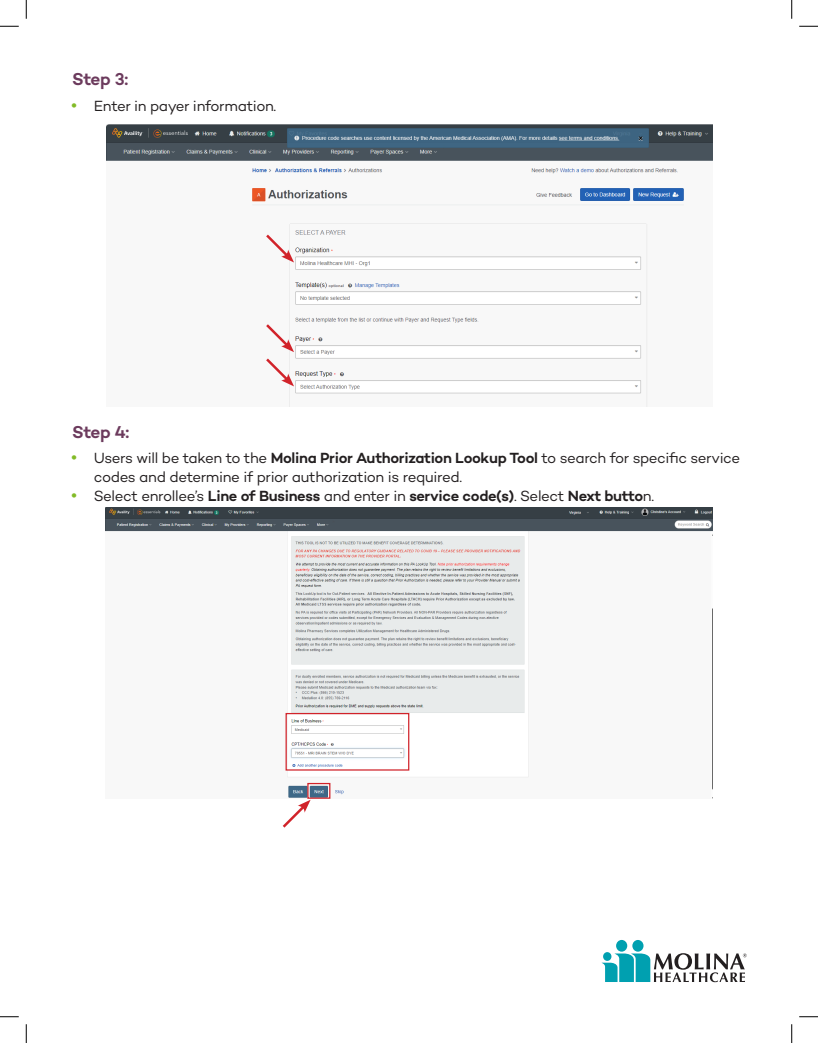
<style>
.page{position:relative;width:818px;height:1043px;background:#fff}
.page>*{position:absolute;margin:0;border:0;box-sizing:border-box;transform-origin:0 0}
.t1{font:600 17.5px "Campton";letter-spacing:-.035em;color:#6c3b5d}
.t2{font:15px/18.8px "Campton";letter-spacing:-.03em;color:#231f20}
.t3{font:600 15px "Campton";letter-spacing:-.025em;color:#231f20}
.s1{font-size:18.75px;color:#82bb27}
.s2{font-weight:600}
.s3{font-weight:400;font-size:18.75px;color:#82bb27}
.s4{font-weight:400}
</style>
<div class="page">
<svg style="left:0;top:25px;width:19px;height:2px"></svg>
<svg style="left:799px;top:25px;width:19px;height:2px"></svg>
<svg style="left:0;top:1016px;width:19px;height:1px"></svg>
<svg style="left:799px;top:1016px;width:19px;height:1px"></svg>
<svg style="left:25px;top:0;width:2px;height:19px"></svg>
<svg style="left:25px;top:1024px;width:2px;height:18px"></svg>
<svg style="left:791px;top:0;width:1px;height:19px"></svg>
<svg style="left:791px;top:1024px;width:1px;height:18px"></svg>
<img style="left:106px;top:124px;width:606px;height:282px">
<img style="left:105px;top:508px;width:607px;height:270px">
<svg style="left:280px;top:712px;width:130px;height:116px"></svg>
<svg style="left:263px;top:232px;width:31px;height:30px"></svg>
<svg style="left:263px;top:321px;width:31px;height:65px"></svg>
<div style="left:632px;top:940px;width:11px;height:11px;background:#00a0b0;border-radius:50%"></div>
<div style="left:616px;top:939px;width:11px;height:12px;background:#00a0b0;border-radius:50%"></div>
<svg style="left:601px;top:953px;width:145px;height:29px"></svg>
<div style="left:603px;top:952px;width:8px;height:8px;background:#00a0b0;border-radius:50%"></div>
<h3 class="t1" style="left:72px;top:68px;width:57px">Step 3:</h3>
<p class="t2" style="left:71px;top:96px;width:206px"><span class="s1">•</span> Enter in payer information.</p>
<h3 class="t1" style="left:72px;top:421px;width:59px">Step 4:</h3>
<p class="t2" style="left:94px;top:448px;width:648px;text-indent:-22px"><span class="s1">•</span> Users will be taken to the <span class="s2">Molina Prior Authorization Lookup Tool</span> to search for specific service codes and determine if prior authorization is required.</p>
<p class="t3" style="left:71px;top:486px;width:584px"><span class="s3">•</span> <span class="s4">Select enrollee’s</span> Line of Business <span class="s4">and enter in</span> service code(s)<span class="s4">. Select</span> Next butto<span class="s4">n.</span></p>
</div>
